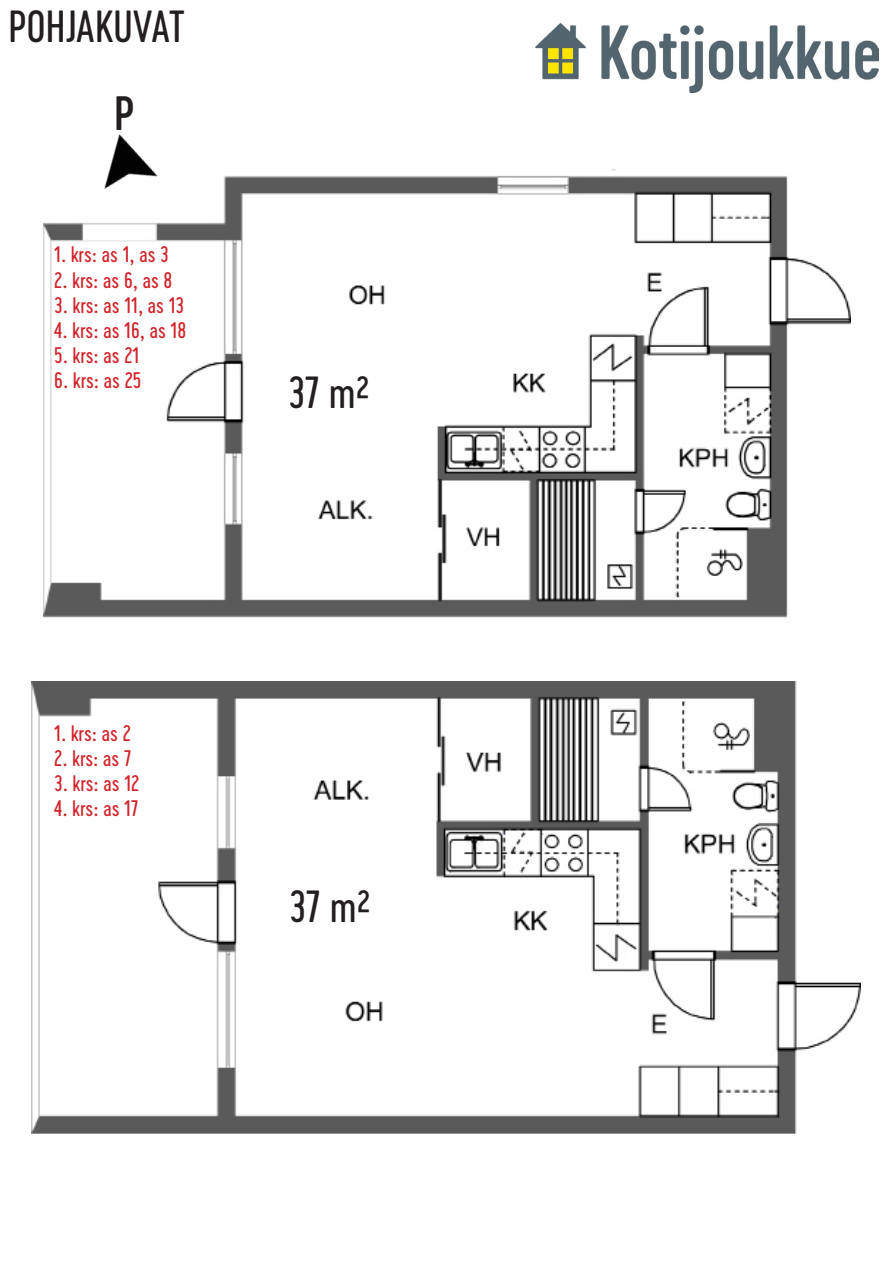
<style>
.page{position:relative;width:893px;height:1263px;background:#fff}
.page>*{position:absolute;margin:0;border:0;box-sizing:border-box;transform-origin:0 0}
.t1{font:45px "Cervo Neue Medium Neue";color:#231f20}
.t2{font:42px "Cervo Neue Regular Neue";color:#231f20}
.t3{font:21px "Cervo Neue Regular Neue";color:#d1232a}
</style>
<div class="page">
<img style="left:536px;top:24px;width:342px;height:69px">
<img style="left:43px;top:169px;width:807px;height:449px">
<img style="left:32px;top:681px;width:828px;height:453px">
<img style="left:89px;top:134px;width:74px;height:60px">
<p class="t2" style="left:9px;top:-1px;width:178px">POHJAKUVAT</p>
<p class="t1" style="left:114px;top:83px;width:22px">P</p>
<p class="t3" style="left:54px;top:241px;width:116px">1. krs: as 1, as 3</p>
<p class="t3" style="left:54px;top:266px;width:120px">2. krs: as 6, as 8</p>
<p class="t3" style="left:54px;top:291px;width:131px">3. krs: as 11, as 13</p>
<p class="t3" style="left:54px;top:316px;width:134px">4. krs: as 16, as 18</p>
<p class="t3" style="left:54px;top:342px;width:87px">5. krs: as 21</p>
<p class="t3" style="left:54px;top:367px;width:89px">6. krs: as 25</p>
<p class="t2" style="left:288px;top:365px;width:83px">37 m²</p>
<p class="t3" style="left:54px;top:719px;width:78px">1. krs: as 2</p>
<p class="t3" style="left:54px;top:744px;width:79px">2. krs: as 7</p>
<p class="t3" style="left:54px;top:770px;width:87px">3. krs: as 12</p>
<p class="t3" style="left:54px;top:795px;width:85px">4. krs: as 17</p>
<p class="t2" style="left:289px;top:879px;width:83px">37 m²</p>
</div>
